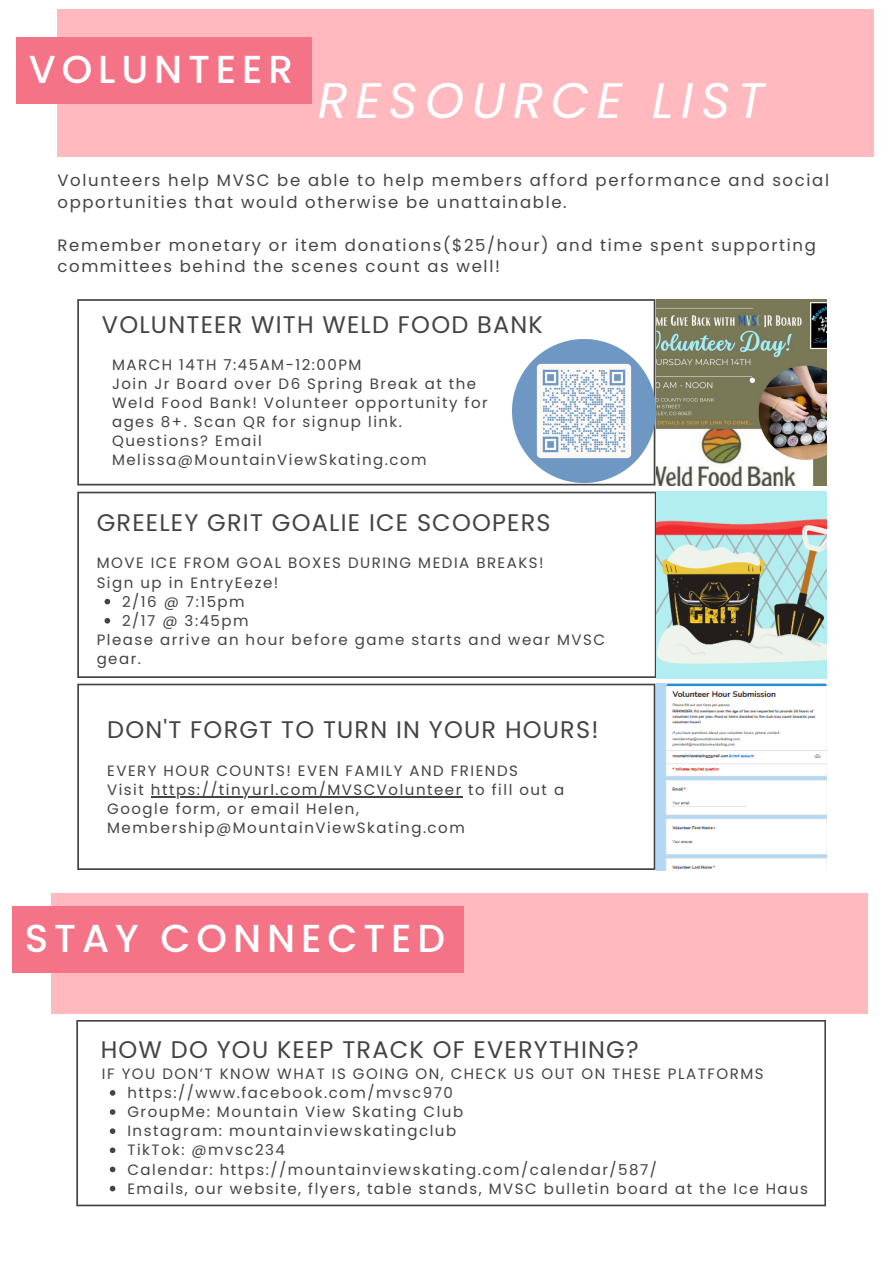
<style>
.page{position:relative;width:893px;height:1264px;background:#fff}
.page>*{position:absolute;margin:0;border:0;box-sizing:border-box;transform-origin:0 0}
.t1{font:italic 49.8px "Poppins";letter-spacing:.15em;color:#fff}
.t2{font:500 39px "Poppins";letter-spacing:.15em;color:#fff}
.t3{font:24px "Poppins";letter-spacing:.05em;color:#444}
.t4{font:16.5px/21.3px "Poppins";letter-spacing:.1em;color:#444}
.t5{font:15px/19.2px "Poppins";letter-spacing:.1em;color:#444}
</style>
<div class="page">
<svg style="left:77px;top:299px;width:578px;height:186px"></svg>
<img style="left:656px;top:299px;width:170px;height:187px">
<div style="left:57px;top:9px;width:817px;height:148px;background:#ffb9bf"></div>
<div style="left:16px;top:37px;width:295px;height:67px;background:#f57386"></div>
<svg style="left:77px;top:491px;width:579px;height:187px"></svg>
<img style="left:656px;top:491px;width:170px;height:187px">
<svg style="left:77px;top:683px;width:578px;height:187px"></svg>
<img style="left:656px;top:683px;width:170px;height:187px">
<svg style="left:76px;top:1020px;width:750px;height:186px"></svg>
<div style="left:51px;top:893px;width:817px;height:121px;background:#ffb9bf"></div>
<svg style="left:104px;top:599px;width:6px;height:5px"></svg>
<svg style="left:104px;top:618px;width:6px;height:5px"></svg>
<hr style="left:151px;top:796px;width:312px;height:1px;background:#444">
<svg style="left:110px;top:1090px;width:5px;height:5px"></svg>
<svg style="left:110px;top:1109px;width:5px;height:5px"></svg>
<svg style="left:110px;top:1128px;width:5px;height:5px"></svg>
<svg style="left:110px;top:1147px;width:5px;height:6px"></svg>
<svg style="left:110px;top:1166px;width:5px;height:6px"></svg>
<svg style="left:110px;top:1185px;width:5px;height:6px"></svg>
<div style="left:12px;top:906px;width:451px;height:66px;background:#f57386"></div>
<img style="left:512px;top:340px;width:143px;height:143px">
<h2 class="t2" style="left:29px;top:42px;width:266px">VOLUNTEER</h2>
<h1 class="t1" style="left:318px;top:65px;width:448px">RESOURCE LIST</h1>
<p class="t4" style="left:57px;top:170px;width:773px">Volunteers help MVSC be able to help members afford performance and social opportunities that would otherwise be unattainable.</p>
<h3 class="t4" style="left:57px;top:234px;width:759px">Remember monetary or item donations($25/hour) and time spent supporting committees behind the scenes count as well!</h3>
<p class="t3" style="left:102px;top:308px;width:442px">VOLUNTEER WITH WELD FOOD BANK</p>
<p class="t5" style="left:112px;top:355px;width:377px">MARCH 14TH 7:45AM-12:00PM<br>Join Jr Board over D6 Spring Break at the<br>Weld Food Bank! Volunteer opportunity for ages 8+. Scan QR for signup link.<br>Questions? Email<br>Melissa@MountainViewSkating.com</p>
<p class="t3" style="left:97px;top:505px;width:455px">GREELEY GRIT GOALIE ICE SCOOPERS</p>
<p class="t5" style="left:97px;top:553px;width:448px">MOVE ICE FROM GOAL BOXES DURING MEDIA BREAKS!</p>
<p class="t5" style="left:97px;top:572px;width:183px">Sign up in EntryEeze!</p>
<p class="t5" style="left:122px;top:592px;width:124px">2/16 @ 7:15pm</p>
<p class="t5" style="left:122px;top:611px;width:128px">2/17 @ 3:45pm</p>
<p class="t5" style="left:97px;top:630px;width:510px">Please arrive an hour before game starts and wear MVSC</p>
<p class="t5" style="left:97px;top:649px;width:46px">gear.</p>
<h3 class="t3" style="left:107px;top:713px;width:493px">DON'T FORGT TO TURN IN YOUR HOURS!</h3>
<p class="t5" style="left:107px;top:761px;width:458px">EVERY HOUR COUNTS! EVEN FAMILY AND FRIENDS<br>Visit https://tinyurl.com/MVSCVolunteer to fill out a Google form, or email Helen, Membership@MountainViewSkating.com</p>
<h2 class="t2" style="left:25px;top:911px;width:422px">STAY CONNECTED</h2>
<h3 class="t3" style="left:101px;top:1033px;width:539px">HOW DO YOU KEEP TRACK OF EVERYTHING?</h3>
<p class="t5" style="left:127px;top:1063px;width:682px;text-indent:-25px">IF YOU DON’T KNOW WHAT IS GOING ON, CHECK US OUT ON THESE PLATFORMS https://www.facebook.com/mvsc970<br>GroupMe: Mountain View Skating Club<br>Instagram: mountainviewskatingclub<br>TikTok: @mvsc234<br>Calendar: https://mountainviewskating.com/calendar/587/<br>Emails, our website, flyers, table stands, MVSC bulletin board at the Ice Haus</p>
</div>
